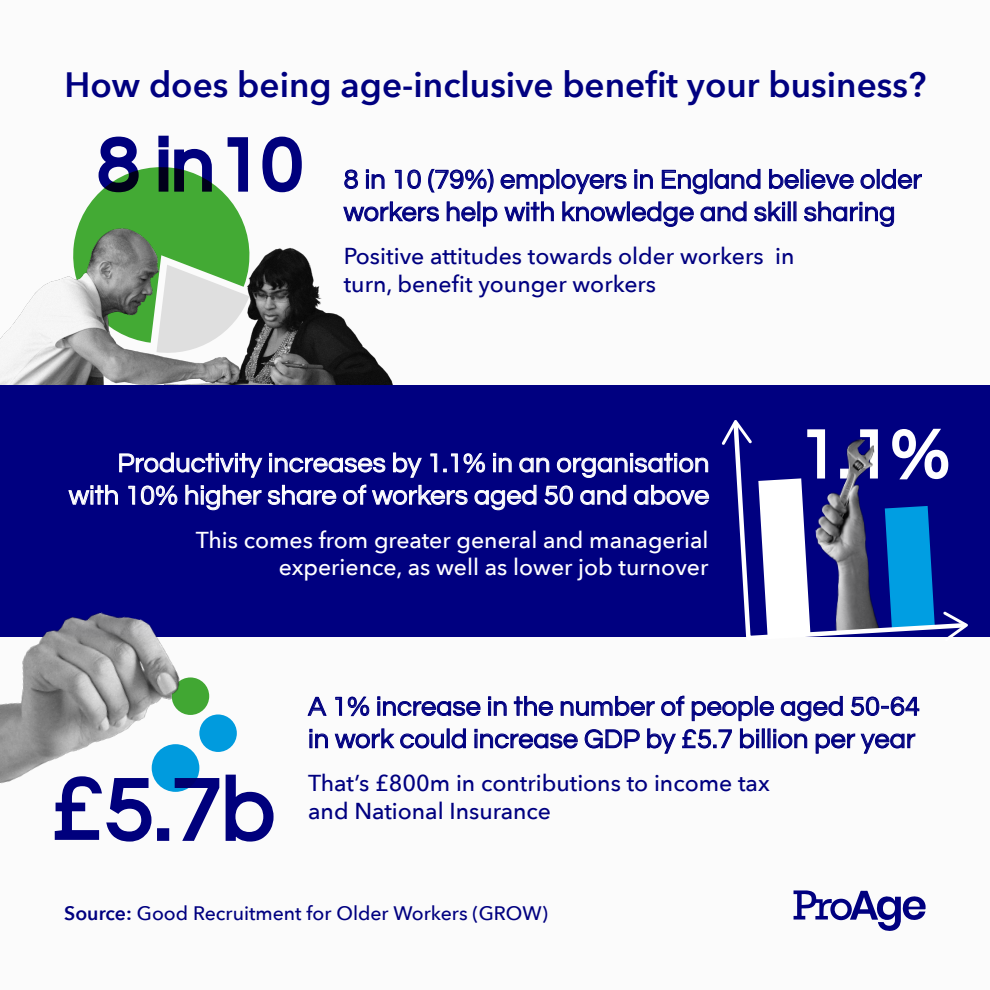
<style>
.page{position:relative;width:990px;height:990px;background:#fbfbfb}
.page>*{position:absolute;margin:0;border:0;box-sizing:border-box;transform-origin:0 0}
.t1{font:70.2px "Questrial";color:#fff}
.t2{font:600 35.15px "Avenir Next";color:#000080}
.t3{font:27px/32.4px "Questrial";letter-spacing:.005em;color:#000080}
.t4{font:27px/32.4px "Questrial";letter-spacing:.005em;color:#fff;text-align:right}
.t5{font:500 23px/27.6px "Avenir Next";color:#000080}
.t6{font:500 23px/27.6px "Avenir Next";color:#fff;text-align:right}
.t7{font:500 19.5px "Avenir Next";color:#000080}
.s1{font-weight:600}
</style>
<div class="page">
<svg style="left:794px;top:890px;width:132px;height:41px"></svg>
<img style="left:0;top:254px;width:393px;height:131px">
<div style="left:0;top:385px;width:990px;height:252px;background:#000080"></div>
<svg style="left:344px;top:169px;width:15px;height:20px"></svg>
<svg style="left:365px;top:169px;width:20px;height:20px"></svg>
<svg style="left:394px;top:169px;width:27px;height:20px"></svg>
<svg style="left:428px;top:168px;width:66px;height:25px"></svg>
<svg style="left:500px;top:174px;width:55px;height:21px"></svg>
<svg style="left:561px;top:174px;width:66px;height:21px"></svg>
<svg style="left:634px;top:169px;width:19px;height:20px"></svg>
<svg style="left:661px;top:169px;width:46px;height:26px"></svg>
<svg style="left:714px;top:168px;width:47px;height:21px"></svg>
<svg style="left:769px;top:168px;width:30px;height:21px"></svg>
<svg style="left:806px;top:169px;width:48px;height:20px"></svg>
<svg style="left:860px;top:174px;width:15px;height:15px"></svg>
<svg style="left:881px;top:168px;width:41px;height:21px"></svg>
<svg style="left:343px;top:201px;width:96px;height:21px"></svg>
<svg style="left:446px;top:201px;width:30px;height:21px"></svg>
<svg style="left:483px;top:206px;width:15px;height:21px"></svg>
<svg style="left:504px;top:201px;width:50px;height:21px"></svg>
<svg style="left:562px;top:201px;width:132px;height:26px"></svg>
<svg style="left:700px;top:201px;width:47px;height:21px"></svg>
<svg style="left:754px;top:201px;width:32px;height:21px"></svg>
<div style="left:788px;top:201px;width:3px;height:20px;border:1px solid #000080"></div>
<svg style="left:804px;top:201px;width:91px;height:26px"></svg>
<svg style="left:307px;top:696px;width:20px;height:20px"></svg>
<svg style="left:335px;top:696px;width:35px;height:21px"></svg>
<svg style="left:377px;top:696px;width:104px;height:20px"></svg>
<svg style="left:488px;top:696px;width:19px;height:20px"></svg>
<svg style="left:513px;top:695px;width:41px;height:21px"></svg>
<svg style="left:560px;top:695px;width:95px;height:21px"></svg>
<svg style="left:661px;top:695px;width:24px;height:21px"></svg>
<svg style="left:691px;top:695px;width:152px;height:27px"></svg>
<svg style="left:850px;top:696px;width:70px;height:20px"></svg>
<svg style="left:309px;top:728px;width:135px;height:21px"></svg>
<svg style="left:451px;top:728px;width:15px;height:21px"></svg>
<svg style="left:474px;top:728px;width:104px;height:21px"></svg>
<svg style="left:584px;top:729px;width:56px;height:20px"></svg>
<svg style="left:647px;top:728px;width:85px;height:26px"></svg>
<svg style="left:739px;top:728px;width:21px;height:21px"></svg>
<div style="left:762px;top:728px;width:3px;height:20px;border:1px solid #000080"></div>
<svg style="left:773px;top:728px;width:35px;height:21px"></svg>
<svg style="left:815px;top:733px;width:101px;height:21px"></svg>
<svg style="left:119px;top:452px;width:267px;height:26px"></svg>
<svg style="left:393px;top:452px;width:29px;height:26px"></svg>
<svg style="left:430px;top:453px;width:56px;height:20px"></svg>
<svg style="left:493px;top:452px;width:19px;height:21px"></svg>
<svg style="left:519px;top:457px;width:31px;height:16px"></svg>
<svg style="left:556px;top:452px;width:153px;height:26px"></svg>
<svg style="left:68px;top:484px;width:50px;height:21px"></svg>
<svg style="left:128px;top:485px;width:50px;height:21px"></svg>
<svg style="left:185px;top:484px;width:283px;height:27px"></svg>
<svg style="left:474px;top:484px;width:63px;height:27px"></svg>
<svg style="left:544px;top:485px;width:30px;height:20px"></svg>
<svg style="left:580px;top:484px;width:47px;height:21px"></svg>
<svg style="left:634px;top:484px;width:76px;height:21px"></svg>
<div style="left:199px;top:714px;width:38px;height:38px;background:#009ee2;border-radius:50%"></div>
<svg style="left:55px;top:797px;width:96px;height:45px"></svg>
<svg style="left:157px;top:828px;width:12px;height:13px"></svg>
<svg style="left:182px;top:778px;width:37px;height:63px"></svg>
<svg style="left:226px;top:775px;width:48px;height:67px"></svg>
<img style="left:0;top:612px;width:209px;height:185px">
<div style="left:152px;top:744px;width:47px;height:48px;background:#009ee2;border-radius:50%"></div>
<svg style="left:734px;top:428px;width:215px;height:209px"></svg>
<svg style="left:722px;top:420px;width:30px;height:25px"></svg>
<svg style="left:943px;top:611px;width:25px;height:26px"></svg>
<svg style="left:68px;top:136px;width:234px;height:221px"></svg>
<h2 class="t2" style="left:65px;top:54px;width:863px">How does being age-inclusive benefit your business?</h2>
<p class="t3" style="left:344px;top:164px;width:580px">8 in 10 (79%) employers in England believe older workers help with knowledge and skill sharing</p>
<p class="t5" style="left:344px;top:242px;width:452px">Positive attitudes towards older workers in turn, benefit younger workers</p>
<p class="t4" style="left:69px;top:448px;width:642px">Productivity increases by 1.1% in an organisation with 10% higher share of workers aged 50 and above</p>
<p class="t6" style="left:196px;top:525px;width:514px">This comes from greater general and managerial experience, as well as lower job turnover</p>
<h1 class="t1" style="left:799px;top:405px;width:152px">1.1%</h1>
<p class="t3" style="left:308px;top:691px;width:613px">A 1% increase in the number of people aged 50-64 in work could increase GDP by £5.7 billion per year</p>
<p class="t5" style="left:308px;top:769px;width:463px">That’s £800m in contributions to income tax and National Insurance</p>
<p class="t7" style="left:64px;top:897px;width:485px"><span class="s1">Source:</span> Good Recruitment for Older Workers (GROW)</p>
</div>
